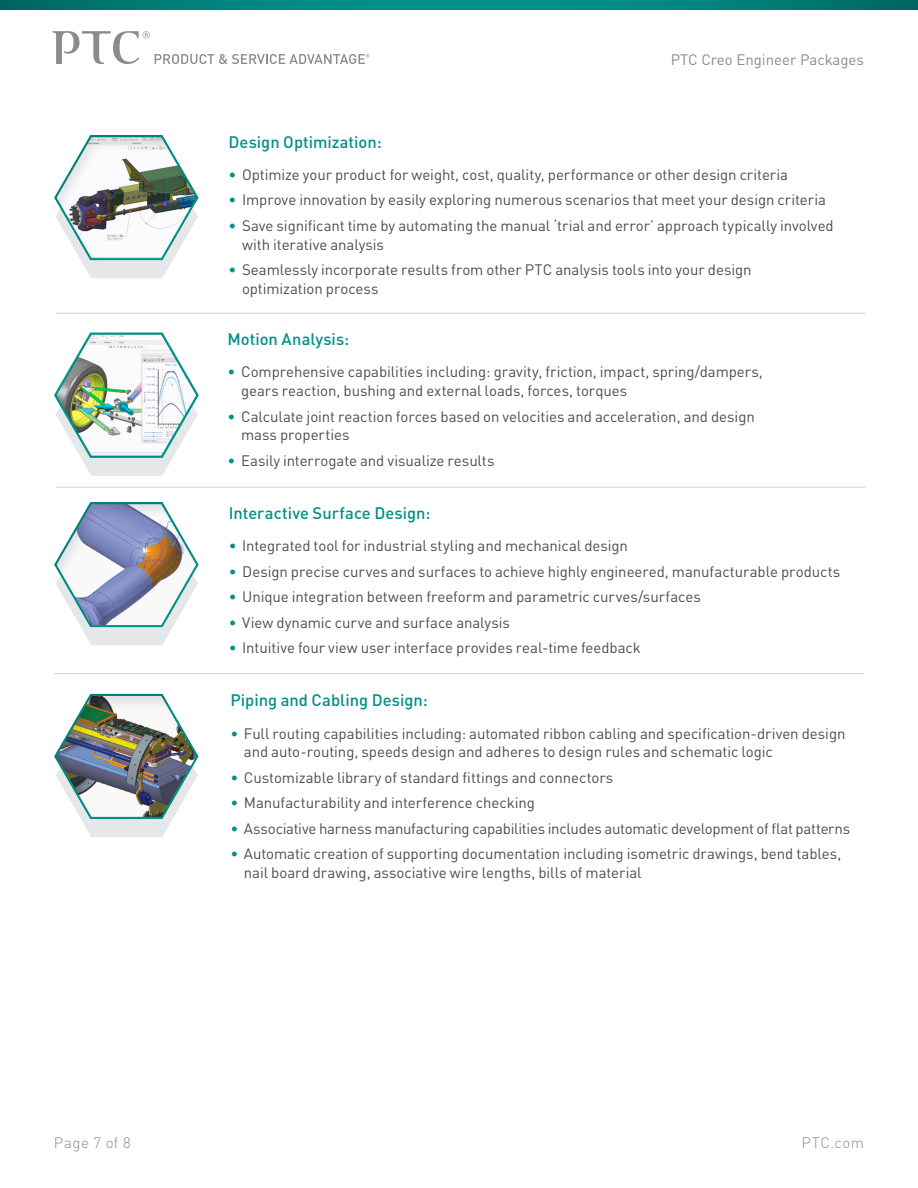
<style>
.page{position:relative;width:918px;height:1188px;background:#fff}
.page>*{position:absolute;margin:0;border:0;box-sizing:border-box;transform-origin:0 0}
.t1{font:500 16.5px "DIN Pro";color:#009189}
.t2{font:15px/18.8px "DIN Pro";letter-spacing:-.005em;color:#4d4d4f}
.t3{font:15px "DIN Pro";color:#898b8e}
.t4{font:300 15px "DIN Pro";letter-spacing:.03em;color:#898b8e}
.s1{color:#009189}
</style>
<div class="page">
<hr style="left:56px;top:313px;width:810px;height:1px;background:#d1d3d4">
<hr style="left:56px;top:487px;width:810px;height:1px;background:#d1d3d4">
<hr style="left:54px;top:673px;width:810px;height:1px;background:#d1d3d4">
<svg style="left:54px;top:332px;width:145px;height:144px"></svg>
<svg style="left:81px;top:261px;width:91px;height:17px;background:#e8e9ea"></svg>
<div style="left:41px;top:123px;width:172px;height:138px;background:#000;opacity:.1"></div>
<svg style="left:82px;top:820px;width:90px;height:17px;background:#e8e9ea"></svg>
<div style="left:41px;top:682px;width:172px;height:138px;background:#000;opacity:.1"></div>
<svg style="left:81px;top:628px;width:91px;height:17px;background:#e8e9ea"></svg>
<div style="left:41px;top:490px;width:172px;height:138px;background:#000;opacity:.1"></div>
<svg style="left:53px;top:31px;width:316px;height:33px"></svg>
<svg style="left:0;top:0;width:918px;height:10px;background:#00817a"></svg>
<p class="t3" style="left:671px;top:48px;width:195px">PTC Creo Engineer Packages</p>
<p class="t1" style="left:229px;top:128px;width:155px">Design Optimization:</p>
<p class="t2" style="left:229px;top:164px;width:561px"><span class="s1">•</span> Optimize your product for weight, cost, quality, performance or other design criteria</p>
<p class="t2" style="left:229px;top:189px;width:599px"><span class="s1">•</span> Improve innovation by easily exploring numerous scenarios that meet your design criteria</p>
<p class="t2" style="left:242px;top:215px;width:593px;text-indent:-14px"><span class="s1">•</span> Save significant time by automating the manual ‘trial and error’ approach typically involved with iterative analysis</p>
<p class="t2" style="left:242px;top:259px;width:511px;text-indent:-14px"><span class="s1">•</span> Seamlessly incorporate results from other PTC analysis tools into your design optimization process</p>
<p class="t1" style="left:228px;top:326px;width:123px">Motion Analysis:</p>
<p class="t2" style="left:241px;top:361px;width:523px;text-indent:-14px"><span class="s1">•</span> Comprehensive capabilities including: gravity, friction, impact, spring/dampers, gears reaction, bushing and external loads, forces, torques</p>
<p class="t2" style="left:241px;top:405px;width:515px;text-indent:-14px"><span class="s1">•</span> Calculate joint reaction forces based on velocities and acceleration, and design mass properties</p>
<p class="t2" style="left:228px;top:450px;width:269px"><span class="s1">•</span> Easily interrogate and visualize results</p>
<p class="t1" style="left:229px;top:500px;width:203px">Interactive Surface Design:</p>
<p class="t2" style="left:229px;top:535px;width:401px"><span class="s1">•</span> Integrated tool for industrial styling and mechanical design</p>
<p class="t2" style="left:229px;top:560px;width:613px"><span class="s1">•</span> Design precise curves and surfaces to achieve highly engineered, manufacturable products</p>
<p class="t2" style="left:229px;top:586px;width:474px"><span class="s1">•</span> Unique integration between freeform and parametric curves/surfaces</p>
<p class="t2" style="left:229px;top:611px;width:283px"><span class="s1">•</span> View dynamic curve and surface analysis</p>
<p class="t2" style="left:229px;top:637px;width:414px"><span class="s1">•</span> Intuitive four view user interface provides real-time feedback</p>
<p class="t1" style="left:230px;top:687px;width:199px">Piping and Cabling Design:</p>
<p class="t2" style="left:244px;top:722px;width:603px;text-indent:-14px"><span class="s1">•</span> Full routing capabilities including: automated ribbon cabling and specification-driven design and auto-routing, speeds design and adheres to design rules and schematic logic</p>
<p class="t2" style="left:230px;top:767px;width:384px"><span class="s1">•</span> Customizable library of standard fittings and connectors</p>
<p class="t2" style="left:230px;top:792px;width:306px"><span class="s1">•</span> Manufacturability and interference checking</p>
<p class="t2" style="left:230px;top:818px;width:621px"><span class="s1">•</span> Associative harness manufacturing capabilities includes automatic development of flat patterns</p>
<p class="t2" style="left:244px;top:843px;width:599px;text-indent:-14px"><span class="s1">•</span> Automatic creation of supporting documentation including isometric drawings, bend tables, nail board drawing, associative wire lengths, bills of material</p>
<p class="t4" style="left:54px;top:1131px;width:78px">Page 7 of 8</p>
<p class="t4" style="left:802px;top:1131px;width:64px">PTC.com</p>
</div>
